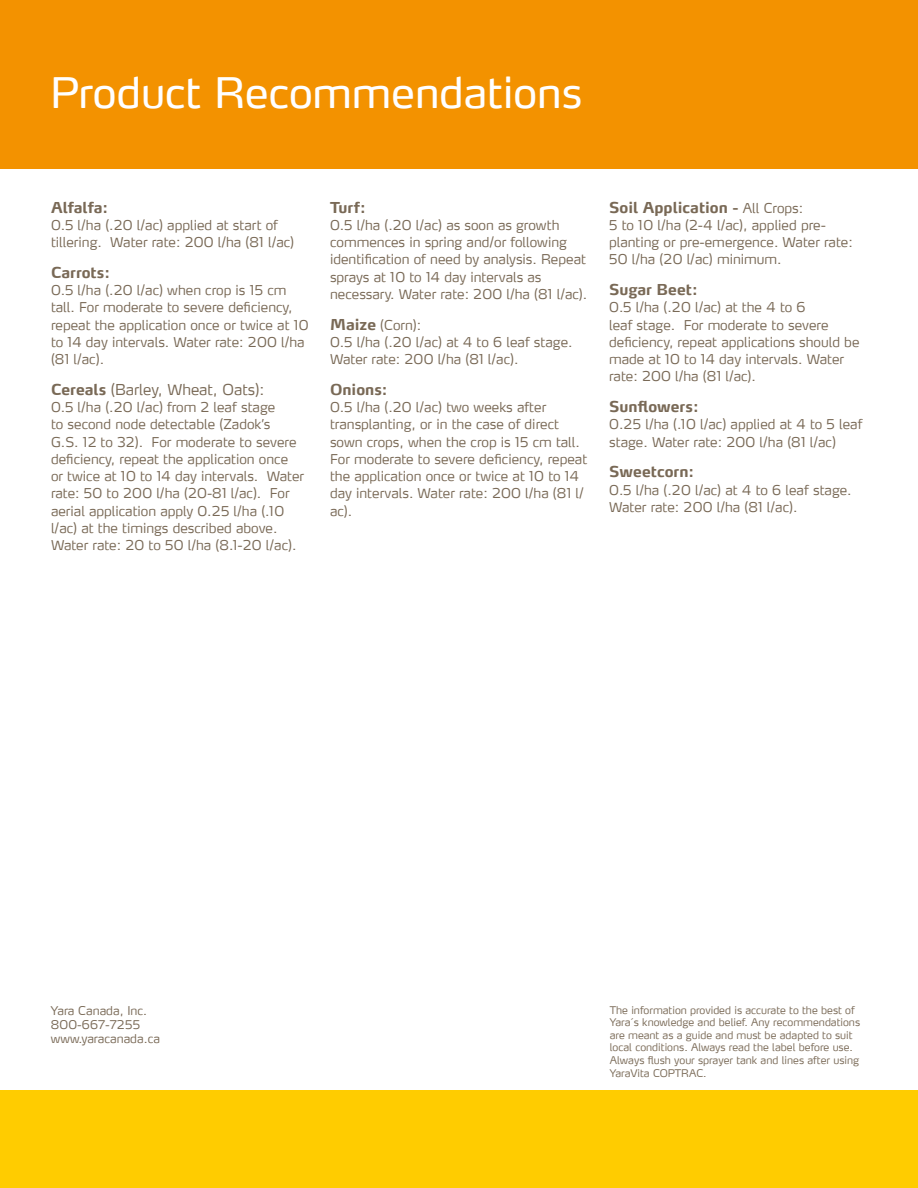
<style>
.page{position:relative;width:918px;height:1188px;background:#fff}
.page>*{position:absolute;margin:0;border:0;box-sizing:border-box;transform-origin:0 0}
.t1{font:42px "Yara Max LF";color:#fff}
.yaramax_light_text{font:700 15px "Yara Max LF";color:#796956}
.yaramax_light_text-2{font:300 15px "Yara Max LF";color:#796956}
.yaramax_light_text-3{font:300 13.5px/17.2px "Yara Max LF";color:#796956}
.t2{font:300 12px "Yara Max LF";color:#796956}
.t3{font:300 10.5px/12.6px "Yara Max LF";color:#796956}
.s1{font-weight:700}
.s2{font-weight:700;font-size:15px}
.s3{font-weight:300;font-size:13.5px}
</style>
<div class="page">
<div style="left:0;top:0;width:918px;height:169px;background:#f39200"></div>
<div style="left:0;top:1090px;width:918px;height:98px;background:#fc0"></div>
<p class="t1" style="left:50px;top:67px;width:534px">Product Recommendations</p>
<p class="yaramax_light_text" style="left:51px;top:198px;width:59px">Alfalfa:</p>
<p class="yaramax_light_text-3" style="left:51px;top:216px;width:245px">0.5 l/ha (.20 l/ac) applied at start of tillering. Water rate: 200 l/ha (81 l/ac)</p>
<p class="yaramax_light_text" style="left:51px;top:263px;width:61px">Carrots:</p>
<p class="yaramax_light_text-3" style="left:51px;top:281px;width:259px">0.5 l/ha (.20 l/ac) when crop is 15 cm tall. For moderate to severe deficiency, repeat the application once or twice at 10 to 14 day intervals. Water rate: 200 l/ha (81 l/ac).</p>
<p class="yaramax_light_text-2" style="left:51px;top:380px;width:215px"><span class="s1">Cereals</span> (Barley, Wheat, Oats):</p>
<p class="yaramax_light_text-3" style="left:51px;top:398px;width:255px">0.5 l/ha (.20 l/ac) from 2 leaf stage<br>to second node detectable (Zadok’s<br>G.S. 12 to 32). For moderate to severe deficiency, repeat the application once<br>or twice at 10 to 14 day intervals. Water rate: 50 to 200 l/ha (20-81 l/ac). For aerial application apply 0.25 l/ha (.10 l/ac) at the timings described above.<br>Water rate: 20 to 50 l/ha (8.1-20 l/ac).</p>
<p class="yaramax_light_text" style="left:330px;top:198px;width:37px">Turf:</p>
<p class="yaramax_light_text-3" style="left:330px;top:216px;width:257px">0.5 l/ha (.20 l/ac) as soon as growth commences in spring and/or following identification of need by analysis. Repeat</p>
<p class="yaramax_light_text-3" style="left:330px;top:268px;width:213px">sprays at 10 to 14 day intervals as</p>
<p class="yaramax_light_text-3" style="left:330px;top:285px;width:259px">necessary. Water rate: 200 l/ha (81 l/ac).</p>
<p class="yaramax_light_text-3" style="left:330px;top:316px;width:244px"><span class="s2">Maize</span> (Corn):<br>0.5 l/ha (.20 l/ac) at 4 to 6 leaf stage.<br>Water rate: 200 l/ha (81 l/ac).</p>
<p class="yaramax_light_text" style="left:330px;top:380px;width:59px">Onions:</p>
<p class="yaramax_light_text-3" style="left:330px;top:398px;width:259px">0.5 l/ha (.20 l/ac) two weeks after transplanting, or in the case of direct sown crops, when the crop is 15 cm tall.<br>For moderate to severe deficiency, repeat the application once or twice at 10 to 14 day intervals. Water rate: 200 l/ha (81 l/ ac).</p>
<p class="yaramax_light_text" style="left:609px;top:198px;width:196px">Soil Application - <span class="s3">All Crops:</span></p>
<p class="yaramax_light_text-3" style="left:609px;top:216px;width:245px">5 to 10 l/ha (2-4 l/ac), applied pre&shy;planting or pre-emergence. Water rate:<br>50 l/ha (20 l/ac) minimum.</p>
<p class="yaramax_light_text" style="left:609px;top:280px;width:90px">Sugar Beet:</p>
<p class="yaramax_light_text-3" style="left:609px;top:299px;width:252px">0.5 l/ha (.20 l/ac) at the 4 to 6<br>leaf stage. For moderate to severe deficiency, repeat applications should be made at 10 to 14 day intervals. Water rate: 200 l/ha (81 l/ac).</p>
<p class="yaramax_light_text" style="left:609px;top:397px;width:91px">Sunflowers:</p>
<p class="yaramax_light_text-3" style="left:609px;top:416px;width:255px">0.25 l/ha (.10 l/ac) applied at 4 to 5 leaf stage. Water rate: 200 l/ha (81 l/ac)</p>
<p class="yaramax_light_text" style="left:609px;top:462px;width:86px">Sweetcorn:</p>
<p class="yaramax_light_text-3" style="left:609px;top:481px;width:244px">0.5 l/ha (.20 l/ac) at 4 to 6 leaf stage.<br>Water rate: 200 l/ha (81 l/ac).</p>
<p class="t2" style="left:51px;top:1003px;width:98px">Yara Canada, Inc.</p>
<p class="t2" style="left:51px;top:1017px;width:91px">800-667-7255</p>
<p class="t2" style="left:51px;top:1032px;width:111px">www.yaracanada.ca</p>
<p class="t3" style="left:610px;top:1003px;width:252px">The information provided is accurate to the best of Yara´s knowledge and belief. Any recommendations are meant as a guide and must be adapted to suit local conditions. Always read the label before use.<br>Always flush your sprayer tank and lines after using YaraVita COPTRAC.</p>
</div>
